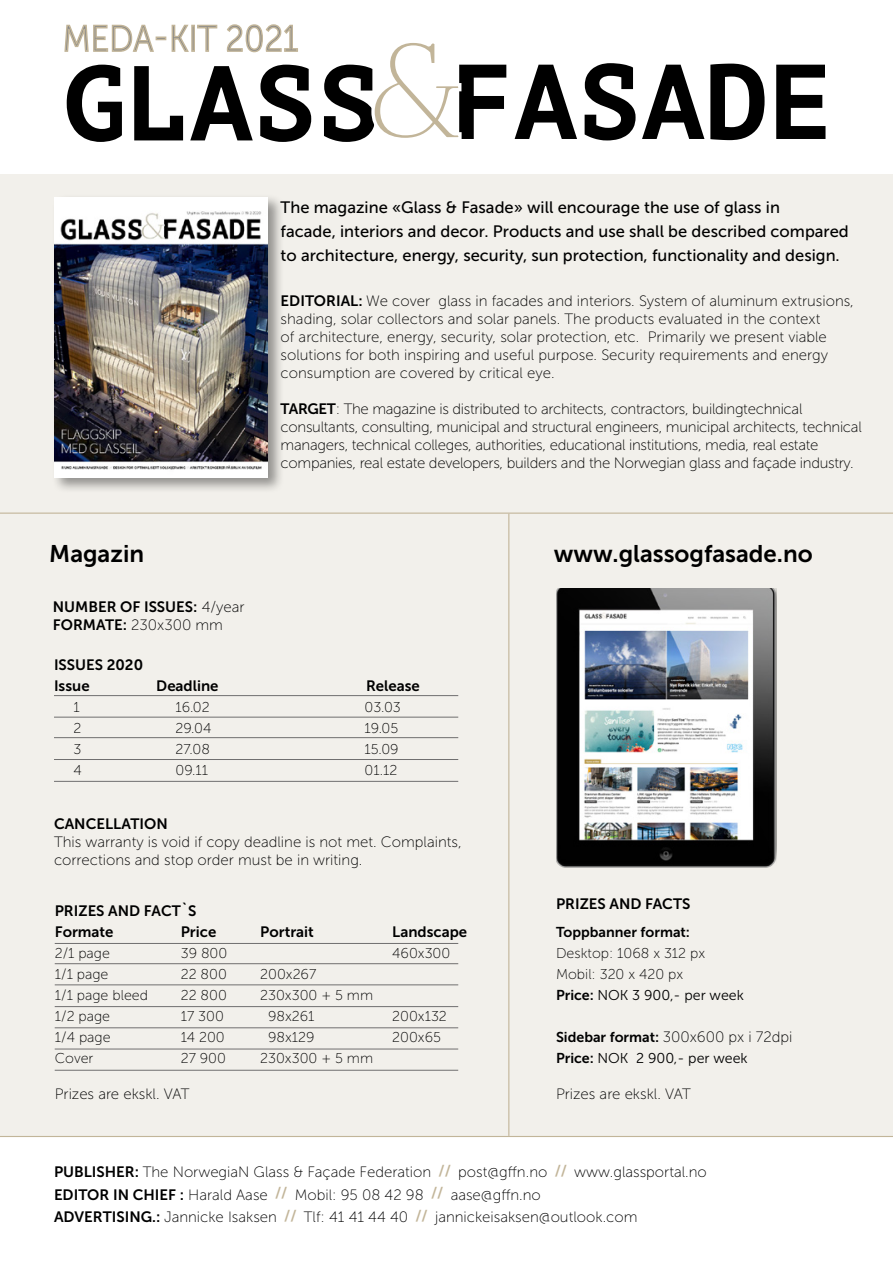
<style>
.page{position:relative;width:893px;height:1263px;background:#fff}
.page>*{position:absolute;margin:0;border:0;box-sizing:border-box;transform-origin:0 0}
.t1{font:24px "Museo Sans 700";color:#000}
.t2{font:16.5px/24px "Museo Sans 500";color:#000}
.t3{font:15px/18px "Museo Sans 100";color:#000}
.t4{font:15px/18px "Museo Sans 100";letter-spacing:-.02em;color:#000}
.t5{font:15px/21px "Museo Sans 700";color:#000}
.t6{font:14.25px/21px "Museo Sans 100";color:#000}
.t7{font:14.25px "Museo Sans 300";color:#000}
.t8{font:14.25px "Museo Sans 700";color:#000}
.s1{font-family:"Museo Sans 700"}
.s2{font-family:"Museo Sans 100"}
.s3{font-family:"Museo Sans 700";font-size:14.25px}
.s4{font-family:"Museo Sans 700";color:#c2b599}
</style>
<div class="page">
<div style="left:0;top:174px;width:893px;height:963px;background:#f1eee8"></div>
<svg style="left:67px;top:65px;width:55px;height:77px"></svg>
<svg style="left:134px;top:66px;width:49px;height:74px"></svg>
<svg style="left:190px;top:66px;width:63px;height:74px"></svg>
<svg style="left:260px;top:65px;width:51px;height:77px"></svg>
<svg style="left:515px;top:65px;width:62px;height:74px"></svg>
<svg style="left:585px;top:63px;width:51px;height:77px"></svg>
<svg style="left:642px;top:65px;width:62px;height:74px"></svg>
<svg style="left:710px;top:64px;width:55px;height:76px"></svg>
<svg style="left:776px;top:65px;width:49px;height:74px"></svg>
<svg style="left:324px;top:43px;width:182px;height:99px"></svg>
<hr style="left:54px;top:695px;width:404px;height:1px;background:#706f6f">
<hr style="left:54px;top:737px;width:404px;height:1px;background:#706f6f">
<hr style="left:54px;top:759px;width:404px;height:1px;background:#706f6f">
<hr style="left:54px;top:781px;width:404px;height:1px;background:#706f6f">
<hr style="left:54px;top:717px;width:404px;height:1px;background:#706f6f">
<hr style="left:55px;top:943px;width:403px;height:1px;background:#706f6f">
<hr style="left:55px;top:984px;width:403px;height:1px;background:#706f6f">
<hr style="left:55px;top:1006px;width:403px;height:1px;background:#706f6f">
<hr style="left:55px;top:1027px;width:403px;height:1px;background:#706f6f">
<hr style="left:55px;top:1049px;width:403px;height:1px;background:#706f6f">
<hr style="left:55px;top:1070px;width:403px;height:1px;background:#706f6f">
<hr style="left:55px;top:963px;width:403px;height:1px;background:#706f6f">
<div style="left:51px;top:194px;width:233px;height:299px;background:#000;opacity:.4"></div>
<img style="left:55px;top:197px;width:213px;height:280px">
<hr style="left:0;top:513px;width:893px;height:1px;background:#c2b599">
<hr style="left:0;top:1136px;width:893px;height:1px;background:#c2b599">
<img style="left:556px;top:589px;width:220px;height:279px">
<hr style="left:508px;top:514px;width:1px;height:622px;background:#c2b599">
<svg style="left:64px;top:24px;width:234px;height:29px"></svg>
<p class="t2" style="left:281px;top:196px;width:570px">The magazine «Glass &amp; Fasade» will encourage the use of glass in<br>facade, interiors and decor. Products and use shall be described compared to architecture, energy, security, sun protection, functionality and design.</p>
<p class="t3" style="left:281px;top:292px;width:575px"><span class="s1">EDITORIAL:</span> We cover glass in facades and interiors. System of aluminum extrusions, shading, solar collectors and solar panels. The products evaluated in the context<br>of architecture, energy, security, solar protection, etc. Primarily we present viable solutions for both inspiring and useful purpose. Security requirements and energy consumption are covered by critical eye.</p>
<p class="t4" style="left:281px;top:400px;width:583px"><span class="s1">TARGET</span>: The magazine is distributed to architects, contractors, buildingtechnical consultants, consulting, municipal and structural engineers, municipal architects, technical managers, technical colleges, authorities, educational institutions, media, real estate companies, real estate developers, builders and the Norwegian glass and façade industry.</p>
<h1 class="t1" style="left:49px;top:540px;width:96px">Magazin</h1>
<h1 class="t1" style="left:554px;top:540px;width:260px">www.glassogfasade.no</h1>
<p class="t5" style="left:53px;top:596px;width:193px">NUMBER OF ISSUES: <span class="s2">4/year</span></p>
<p class="t3" style="left:53px;top:616px;width:172px"><span class="s1">FORMATE:</span> 230x300 mm</p>
<p class="t5" style="left:54px;top:655px;width:91px">ISSUES 2020<br>Issue</p>
<p class="t5" style="left:156px;top:676px;width:64px">Deadline</p>
<p class="t5" style="left:366px;top:676px;width:55px">Release</p>
<p class="t6" style="left:73px;top:697px;width:8px">1</p>
<p class="t6" style="left:175px;top:697px;width:36px">16.02</p>
<p class="t6" style="left:364px;top:697px;width:38px">03.03</p>
<p class="t6" style="left:73px;top:718px;width:9px">2</p>
<p class="t6" style="left:175px;top:718px;width:38px">29.04</p>
<p class="t6" style="left:364px;top:718px;width:35px">19.05</p>
<p class="t6" style="left:73px;top:739px;width:9px">3</p>
<p class="t6" style="left:175px;top:739px;width:36px">27.08</p>
<p class="t6" style="left:364px;top:739px;width:36px">15.09</p>
<p class="t6" style="left:73px;top:760px;width:10px">4</p>
<p class="t6" style="left:175px;top:760px;width:34px">09.11</p>
<p class="t6" style="left:364px;top:760px;width:34px">01.12</p>
<p class="t5" style="left:54px;top:813px;width:115px">CANCELLATION</p>
<p class="t3" style="left:54px;top:833px;width:409px">This warranty is void if copy deadline is not met. Complaints, corrections and stop order must be in writing.</p>
<p class="t5" style="left:55px;top:901px;width:143px">PRIZES AND FACT`S<br>Formate</p>
<p class="t5" style="left:181px;top:922px;width:37px">Price</p>
<p class="t5" style="left:260px;top:922px;width:55px">Portrait</p>
<p class="t5" style="left:392px;top:922px;width:76px">Landscape</p>
<p class="t6" style="left:55px;top:943px;width:57px">2/1 page</p>
<p class="t6" style="left:181px;top:943px;width:48px">39 800</p>
<p class="t6" style="left:392px;top:943px;width:60px">460x300</p>
<p class="t6" style="left:55px;top:964px;width:55px">1/1 page</p>
<p class="t6" style="left:181px;top:964px;width:48px">22 800</p>
<p class="t6" style="left:260px;top:964px;width:58px">200x267</p>
<p class="t6" style="left:55px;top:985px;width:95px">1/1 page bleed</p>
<p class="t6" style="left:181px;top:985px;width:48px">22 800</p>
<p class="t6" style="left:260px;top:985px;width:114px">230x300 + 5 mm</p>
<p class="t6" style="left:55px;top:1006px;width:57px">1/2 page</p>
<p class="t6" style="left:181px;top:1006px;width:45px">17 300</p>
<p class="t6" style="left:268px;top:1006px;width:48px">98x261</p>
<p class="t6" style="left:392px;top:1006px;width:56px">200x132</p>
<p class="t6" style="left:55px;top:1027px;width:57px">1/4 page</p>
<p class="t6" style="left:181px;top:1027px;width:46px">14 200</p>
<p class="t6" style="left:268px;top:1027px;width:48px">98x129</p>
<p class="t6" style="left:392px;top:1027px;width:50px">200x65</p>
<p class="t6" style="left:55px;top:1048px;width:40px">Cover</p>
<p class="t6" style="left:181px;top:1048px;width:47px">27 900</p>
<p class="t6" style="left:260px;top:1048px;width:114px">230x300 + 5 mm</p>
<p class="t3" style="left:55px;top:1085px;width:136px">Prizes are ekskl. VAT</p>
<p class="t5" style="left:556px;top:893px;width:136px">PRIZES AND FACTS</p>
<p class="t8" style="left:556px;top:924px;width:136px">Toppbanner format:</p>
<p class="t6" style="left:556px;top:943px;width:151px">Desktop: 1068 x 312 px<br>Mobil: 320 x 420 px</p>
<p class="t7" style="left:556px;top:988px;width:189px"><span class="s1">Price:</span> NOK 3 900,- per week</p>
<p class="t3" style="left:556px;top:1028px;width:238px"><span class="s3">Sidebar format:</span> 300x600 px i 72dpi</p>
<p class="t7" style="left:556px;top:1051px;width:193px"><span class="s1">Price:</span> NOK 2 900,- per week</p>
<p class="t3" style="left:556px;top:1085px;width:136px">Prizes are ekskl. VAT</p>
<p class="t3" style="left:54px;top:1161px;width:654px;line-height:22.5px"><span class="s1">PUBLISHER:</span> The NorwegiaN Glass &amp; Façade Federation <span class="s4">//</span> post@gffn.no <span class="s4">//</span> www.glassportal.no<br><span class="s1">EDITOR IN CHIEF :</span> Harald Aase <span class="s4">//</span> Mobil: 95 08 42 98 <span class="s4">//</span> aase@gffn.no<br><span class="s1">ADVERTISING.:</span> Jannicke Isaksen <span class="s4">//</span> Tlf: 41 41 44 40 <span class="s4">//</span> jannickeisaksen@outlook.com</p>
</div>
